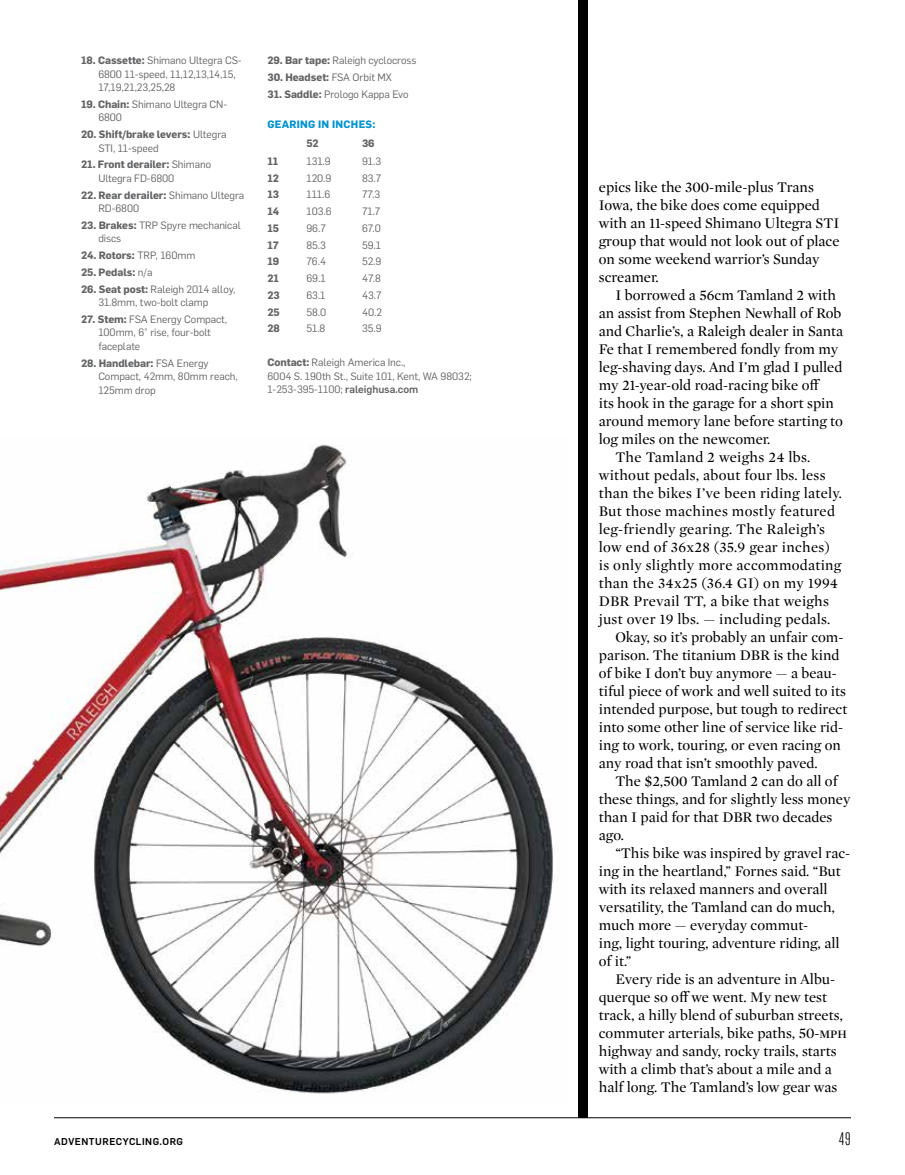
<style>
.page{position:relative;width:905px;height:1175px;background:#fff}
.page>*{position:absolute;margin:0;border:0;box-sizing:border-box;transform-origin:0 0}
.t1{font:18px "Heroic Condensed";color:#000}
.t2{font:15px/18px "Mercury Display";color:#000}
.t3{font:15px "Mercury Display";letter-spacing:.02em;color:#000}
.t4{font:10.5px/13.5px "Flama";letter-spacing:-.005em;color:#636466}
.t5{font:700 10.5px/13.5px "Flama";letter-spacing:-.005em;color:#636466}
.t6{font:700 10.5px "Flama";letter-spacing:.025em;color:#0093d0}
.t7{font:500 9.75px "Flama";letter-spacing:.05em;color:#000}
.s1{font-weight:700}
.s2{font-weight:400}
.s3{font-weight:500}
</style>
<div class="page">
<hr style="left:54px;top:1117px;width:796px;height:1px;background:#000">
<div style="left:578px;top:0;width:9px;height:1117px;background:#000"></div>
<img style="left:0;top:444px;width:553px;height:650px">
<p class="t4" style="left:98px;top:53px;width:145px;text-indent:-17px"><span class="s1">18. Cassette:</span> Shimano Ultegra CS-<br>6800 11-speed, 11,12,13,14,15,<br>17,19,21,23,25,28</p>
<p class="t4" style="left:98px;top:97px;width:130px;text-indent:-17px"><span class="s1">19. Chain:</span> Shimano Ultegra CN-<br>6800</p>
<p class="t5" style="left:98px;top:127px;width:130px;text-indent:-17px">20. Shift/brake levers: <span class="s2">Ultegra<br>STI, 11-speed</span></p>
<p class="t4" style="left:98px;top:157px;width:114px;text-indent:-17px"><span class="s1">21. Front derailer:</span> Shimano<br>Ultegra FD-6800</p>
<p class="t4" style="left:98px;top:187px;width:147px;text-indent:-17px"><span class="s1">22. Rear derailer:</span> Shimano Ultegra<br>RD-6800</p>
<p class="t4" style="left:98px;top:218px;width:144px;text-indent:-17px"><span class="s1">23. Brakes:</span> TRP Spyre mechanical discs</p>
<p class="t5" style="left:81px;top:248px;width:116px">24. Rotors: <span class="s2">TRP, 160mm</span></p>
<p class="t5" style="left:81px;top:264px;width:73px">25. Pedals: <span class="s2">n/a</span></p>
<p class="t4" style="left:98px;top:281px;width:139px;text-indent:-17px"><span class="s1">26. Seat post:</span> Raleigh 2014 alloy,<br>31.8mm, two-bolt clamp</p>
<p class="t4" style="left:98px;top:312px;width:130px;text-indent:-17px"><span class="s1">27. Stem:</span> FSA Energy Compact,<br>100mm, 6° rise, four-bolt faceplate</p>
<p class="t4" style="left:98px;top:355px;width:141px;text-indent:-17px"><span class="s1">28. Handlebar:</span> FSA Energy<br>Compact, 42mm, 80mm reach,<br>125mm drop</p>
<p class="t4" style="left:267px;top:53px;width:150px"><span class="s1">29. Bar tape:</span> Raleigh cyclocross</p>
<p class="t5" style="left:267px;top:69px;width:126px">30. Headset: <span class="s2">FSA Orbit MX</span></p>
<p class="t4" style="left:267px;top:86px;width:143px"><span class="s1">31. Saddle:</span> Prologo Kappa Evo</p>
<p class="t6" style="left:267px;top:117px;width:109px">GEARING IN INCHES:</p>
<p class="t5" style="left:306px;top:135px;width:14px">52</p>
<p class="t5" style="left:362px;top:135px;width:14px">36</p>
<p class="t5" style="left:267px;top:154px;width:13px">11</p>
<p class="t4" style="left:306px;top:154px;width:26px">131.9</p>
<p class="t4" style="left:362px;top:154px;width:21px">91.3</p>
<p class="t5" style="left:267px;top:170px;width:13px">12</p>
<p class="t4" style="left:306px;top:170px;width:27px">120.9</p>
<p class="t4" style="left:362px;top:170px;width:21px">83.7</p>
<p class="t5" style="left:267px;top:187px;width:13px">13</p>
<p class="t4" style="left:306px;top:187px;width:25px">111.6</p>
<p class="t4" style="left:362px;top:187px;width:20px">77.3</p>
<p class="t5" style="left:267px;top:204px;width:13px">14</p>
<p class="t4" style="left:306px;top:204px;width:27px">103.6</p>
<p class="t4" style="left:362px;top:204px;width:20px">71.7</p>
<p class="t5" style="left:267px;top:221px;width:13px">15</p>
<p class="t4" style="left:306px;top:221px;width:21px">96.7</p>
<p class="t4" style="left:362px;top:221px;width:20px">67.0</p>
<p class="t5" style="left:267px;top:237px;width:13px">17</p>
<p class="t4" style="left:306px;top:237px;width:21px">85.3</p>
<p class="t4" style="left:362px;top:237px;width:21px">59.1</p>
<p class="t5" style="left:267px;top:254px;width:13px">19</p>
<p class="t4" style="left:306px;top:254px;width:21px">76.4</p>
<p class="t4" style="left:362px;top:254px;width:21px">52.9</p>
<p class="t5" style="left:267px;top:271px;width:13px">21</p>
<p class="t4" style="left:306px;top:271px;width:21px">69.1</p>
<p class="t4" style="left:362px;top:271px;width:20px">47.8</p>
<p class="t5" style="left:267px;top:288px;width:14px">23</p>
<p class="t4" style="left:306px;top:288px;width:21px">63.1</p>
<p class="t4" style="left:362px;top:288px;width:21px">43.7</p>
<p class="t5" style="left:267px;top:304px;width:14px">25</p>
<p class="t4" style="left:306px;top:304px;width:21px">58.0</p>
<p class="t4" style="left:362px;top:304px;width:21px">40.2</p>
<p class="t5" style="left:267px;top:321px;width:14px">28</p>
<p class="t4" style="left:306px;top:321px;width:20px">51.8</p>
<p class="t4" style="left:362px;top:321px;width:21px">35.9</p>
<p class="t4" style="left:267px;top:355px;width:206px"><span class="s1">Contact:</span> Raleigh America Inc.,<br>6004 S. 190th St., Suite 101, Kent, WA 98032;<br>1-253-395-1100; <span class="s3">raleighusa.com</span></p>
<p class="t2" style="left:598px;top:177px;width:242px">epics like the 300-mile-plus Trans<br>Iowa, the bike does come equipped with an 11-speed Shimano Ultegra STI group that would not look out of place on some weekend warrior’s Sunday screamer.</p>
<p class="t2" style="left:615px;top:285px;width:222px">I borrowed a 56cm Tamland 2 with</p>
<p class="t2" style="left:598px;top:303px;width:244px">an assist from Stephen Newhall of Rob</p>
<p class="t2" style="left:598px;top:321px;width:246px">and Charlie’s, a Raleigh dealer in Santa</p>
<p class="t2" style="left:598px;top:339px;width:241px">Fe that I remembered fondly from my</p>
<p class="t2" style="left:598px;top:357px;width:245px">leg-shaving days. And I’m glad I pulled</p>
<p class="t2" style="left:598px;top:375px;width:223px">my 21-year-old road-racing bike off</p>
<p class="t2" style="left:598px;top:393px;width:236px">its hook in the garage for a short spin</p>
<p class="t2" style="left:598px;top:411px;width:246px">around memory lane before starting to</p>
<p class="t2" style="left:598px;top:429px;width:173px">log miles on the newcomer.</p>
<p class="t3" style="left:615px;top:447px;width:196px">The Tamland 2 weighs 24 lbs.</p>
<p class="t3" style="left:598px;top:465px;width:228px">without pedals, about four lbs. less</p>
<p class="t3" style="left:598px;top:483px;width:244px">than the bikes I’ve been riding lately.</p>
<p class="t3" style="left:598px;top:501px;width:238px">But those machines mostly featured</p>
<p class="t3" style="left:598px;top:519px;width:227px">leg-friendly gearing. The Raleigh’s</p>
<p class="t3" style="left:598px;top:537px;width:232px">low end of 36x28 (35.9 gear inches)</p>
<p class="t3" style="left:598px;top:555px;width:244px">is only slightly more accommodating</p>
<p class="t3" style="left:598px;top:573px;width:241px">than the 34x25 (36.4 GI) on my 1994</p>
<p class="t3" style="left:598px;top:591px;width:232px">DBR Prevail TT, a bike that weighs</p>
<p class="t3" style="left:598px;top:609px;width:233px">just over 19 lbs. — including pedals.</p>
<p class="t2" style="left:615px;top:627px;width:230px">Okay, so it’s probably an unfair com-</p>
<p class="t2" style="left:598px;top:645px;width:242px">parison. The titanium DBR is the kind</p>
<p class="t2" style="left:598px;top:663px;width:239px">of bike I don’t buy anymore — a beau-</p>
<p class="t2" style="left:598px;top:681px;width:249px">tiful piece of work and well suited to its</p>
<p class="t2" style="left:598px;top:699px;width:250px">intended purpose, but tough to redirect</p>
<p class="t2" style="left:598px;top:717px;width:246px">into some other line of service like rid-</p>
<p class="t2" style="left:598px;top:735px;width:244px">ing to work, touring, or even racing on</p>
<p class="t2" style="left:598px;top:753px;width:220px">any road that isn’t smoothly paved.</p>
<p class="t2" style="left:615px;top:771px;width:224px">The $2,500 Tamland 2 can do all of</p>
<p class="t2" style="left:598px;top:789px;width:253px">these things, and for slightly less money</p>
<p class="t2" style="left:598px;top:807px;width:235px">than I paid for that DBR two decades</p>
<p class="t2" style="left:598px;top:825px;width:27px">ago.</p>
<p class="t2" style="left:615px;top:843px;width:236px">“This bike was inspired by gravel rac-</p>
<p class="t2" style="left:598px;top:861px;width:243px">ing in the heartland,” Fornes said. “But</p>
<p class="t2" style="left:598px;top:879px;width:230px">with its relaxed manners and overall</p>
<p class="t2" style="left:598px;top:897px;width:238px">versatility, the Tamland can do much,</p>
<p class="t2" style="left:598px;top:915px;width:211px">much more — everyday commut-</p>
<p class="t2" style="left:598px;top:933px;width:242px">ing, light touring, adventure riding, all</p>
<p class="t2" style="left:598px;top:951px;width:34px">of it.”</p>
<p class="t2" style="left:615px;top:969px;width:221px">Every ride is an adventure in Albu-</p>
<p class="t2" style="left:598px;top:987px;width:230px">querque so off we went. My new test</p>
<p class="t2" style="left:598px;top:1005px;width:245px">track, a hilly blend of suburban streets,</p>
<p class="t2" style="left:598px;top:1023px;width:249px">commuter arterials, bike paths, 50-mph</p>
<p class="t2" style="left:598px;top:1041px;width:239px">highway and sandy, rocky trails, starts</p>
<p class="t2" style="left:598px;top:1059px;width:234px">with a climb that’s about a mile and a</p>
<p class="t2" style="left:598px;top:1077px;width:240px">half long. The Tamland’s low gear was</p>
<p class="t7" style="left:54px;top:1134px;width:130px">ADVENTURECYCLING.ORG</p>
<p class="t1" style="left:838px;top:1128px;width:14px">49</p>
</div>
